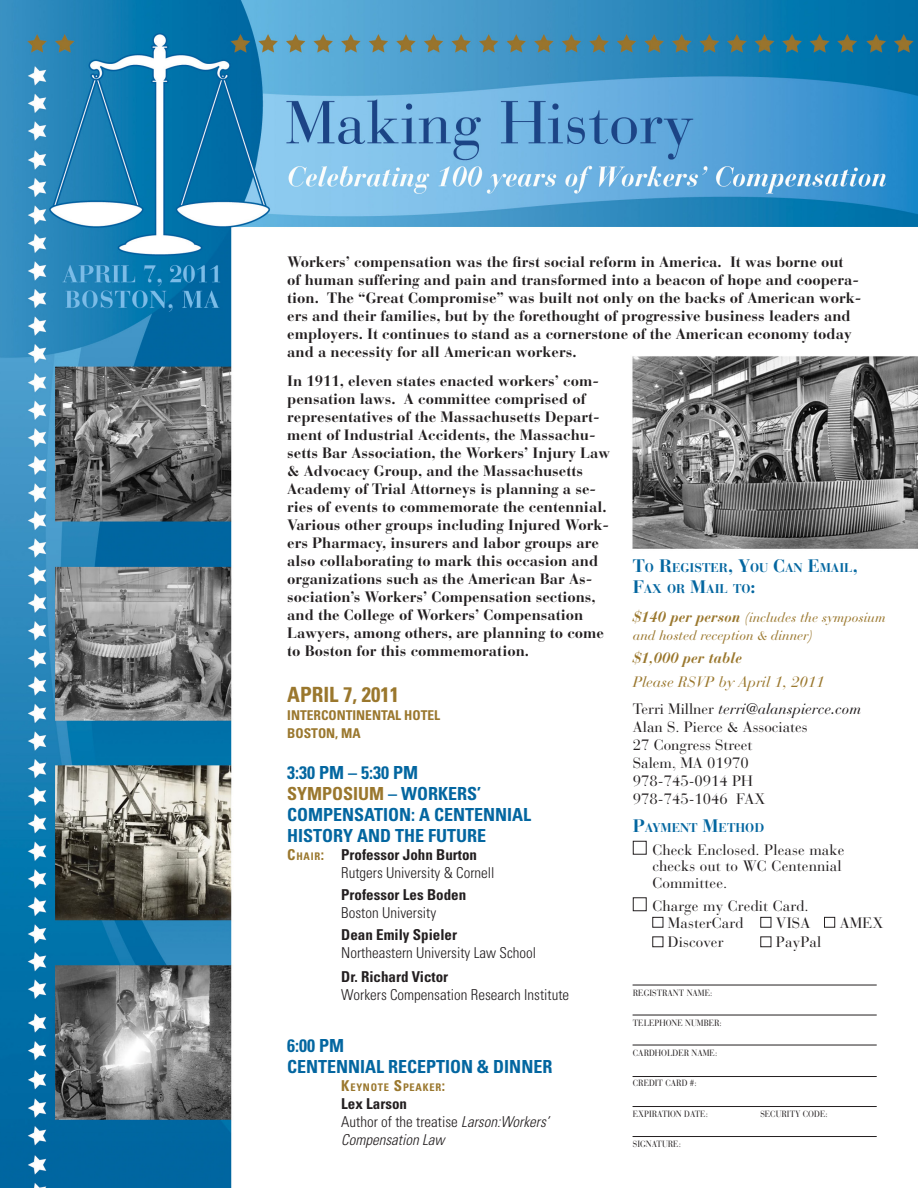
<style>
.page{position:relative;width:918px;height:1188px;background:#fff}
.page>*{position:absolute;margin:0;border:0;box-sizing:border-box;transform-origin:0 0}
.t1{font:700 condensed 21px "Univers";color:#9a772d}
.t2{font:700 condensed 18px/21px "Univers";color:#0366a0}
.t3{font:700 15px/18px "Bauer Bodoni";color:#231f20}
.t4{font:15px/16.5px "Bauer Bodoni";letter-spacing:.005em;color:#231f20}
.t5{font:300 condensed 15px "Univers";color:#231f20}
.t6{font:700 condensed 15px "Univers";color:#231f20}
.t7{font:italic 300 condensed 15px/18px "Univers";color:#231f20}
.t8{font:italic 15px "Bauer Bodoni";color:#231f20}
.t9{font:italic 15px "Bauer Bodoni";color:#9a772d}
.t10{font:italic 700 15px "Bauer Bodoni";color:#9a772d}
.t11{font:italic 13.5px/18px "Bauer Bodoni";color:#9a772d}
.t12{font:700 condensed 13.5px "Univers";color:#9a772d}
.t13{font:700 12.6px/21px "Bauer Bodoni";color:#0366a0}
.t14{font:700 condensed 10.5px "Univers";letter-spacing:.07em;color:#9a772d}
.t15{font:9px "Bauer Bodoni";color:#231f20;scale:.9 1}
.s1{font-size:18px}
.s2{font-weight:700;font-size:15px}
.s3{font-style:normal}
.s4{color:#9a772d}
.s5{font-size:10.5px;color:#9a772d}
.s6{font-size:15px}
.s7{font-weight:700;font-style:normal}
</style>
<div class="page">
<img style="left:0;top:0;width:918px;height:1188px">
<div style="left:633px;top:841px;width:14px;height:14px;border:1px solid #231f20"></div>
<div style="left:633px;top:897px;width:14px;height:14px;border:1px solid #231f20"></div>
<div style="left:652px;top:917px;width:11px;height:11px;border:1px solid #231f20"></div>
<div style="left:760px;top:917px;width:11px;height:11px;border:1px solid #231f20"></div>
<div style="left:824px;top:917px;width:11px;height:11px;border:1px solid #231f20"></div>
<div style="left:652px;top:936px;width:11px;height:11px;border:1px solid #231f20"></div>
<div style="left:760px;top:936px;width:11px;height:11px;border:1px solid #231f20"></div>
<hr style="left:633px;top:1045px;width:243px;height:1px;background:#231f20">
<hr style="left:633px;top:1076px;width:243px;height:1px;background:#231f20">
<hr style="left:633px;top:1106px;width:243px;height:1px;background:#231f20">
<hr style="left:633px;top:1136px;width:243px;height:1px;background:#231f20">
<hr style="left:633px;top:1015px;width:243px;height:1px;background:#231f20">
<hr style="left:633px;top:985px;width:243px;height:1px;background:#231f20">
<p class="t3" style="left:287px;top:252px;width:576px">Workers’ compensation was the first social reform in America. It was borne out<br>of human suffering and pain and transformed into a beacon of hope and coopera&shy;tion. The “Great Compromise” was built not only on the backs of American work&shy;ers and their families, but by the forethought of progressive business leaders and employers. It continues to stand as a cornerstone of the American economy today and a necessity for all American workers.</p>
<p class="t3" style="left:287px;top:371px;width:324px">In 1911, eleven states enacted workers’ com&shy;pensation laws. A committee comprised of representatives of the Massachusetts Depart&shy;ment of Industrial Accidents, the Massachu&shy;setts Bar Association, the Workers’ Injury Law &amp; Advocacy Group, and the Massachusetts Academy of Trial Attorneys is planning a se&shy;ries of events to commemorate the centennial.<br>Various other groups including Injured Work&shy;ers Pharmacy, insurers and labor groups are also collaborating to mark this occasion and organizations such as the American Bar As&shy;sociation’s Workers’ Compensation sections, and the College of Workers’ Compensation Lawyers, among others, are planning to come to Boston for this commemoration.</p>
<p class="t13" style="left:633px;top:557px;width:226px"><span class="s1">T</span>O <span class="s1">R</span>EGISTER<span class="s1">, Y</span>OU <span class="s1">C</span>AN <span class="s1">E</span>MAIL<span class="s1">,<br>F</span>AX OR <span class="s1">M</span>AIL TO<span class="s1">:</span></p>
<p class="t11" style="left:633px;top:608px;width:254px"><span class="s2">$140 per person</span> (includes the symposium and hosted reception &amp; dinner)</p>
<p class="t10" style="left:633px;top:649px;width:111px">$1,000 per table</p>
<p class="t9" style="left:633px;top:673px;width:193px">Please RSVP by April 1, 2011</p>
<p class="t8" style="left:633px;top:700px;width:230px"><span class="s3">Terri Millner</span> terri@alanspierce.com</p>
<p class="t4" style="left:633px;top:719px;width:176px">Alan S. Pierce &amp; Associates</p>
<p class="t4" style="left:633px;top:737px;width:121px">27 Congress Street</p>
<p class="t4" style="left:633px;top:755px;width:117px">Salem, MA 01970</p>
<p class="t4" style="left:633px;top:773px;width:122px">978-745-0914 PH</p>
<p class="t4" style="left:633px;top:791px;width:134px">978-745-1046 FAX</p>
<p class="t13" style="left:633px;top:817px;width:133px"><span class="s1">P</span>AYMENT <span class="s1">M</span>ETHOD</p>
<p class="t4" style="left:652px;top:841px;width:194px">Check Enclosed. Please make checks out to WC Centennial<br>Committee.</p>
<p class="t4" style="left:668px;top:898px;width:142px;text-indent:-16px">Charge my Credit Card.<br>MasterCard</p>
<p class="t1" style="left:287px;top:682px;width:113px">APRIL 7, 2011</p>
<p class="t12" style="left:287px;top:707px;width:154px">INTERCONTINENTAL HOTEL</p>
<p class="t12" style="left:287px;top:725px;width:75px">BOSTON, MA</p>
<p class="t2" style="left:287px;top:762px;width:132px">3:30 PM – 5:30 PM</p>
<p class="t2" style="left:287px;top:783px;width:245px"><span class="s4">SYMPOSIUM</span> – WORKERS’<br>COMPENSATION: A CENTENNIAL<br>HISTORY AND THE FUTURE</p>
<p class="t6" style="left:287px;top:845px;width:191px"><span class="s4">C</span><span class="s5">HAIR</span><span class="s4">:</span> Professor John Burton</p>
<p class="t5" style="left:341px;top:863px;width:155px">Rutgers University &amp; Cornell</p>
<p class="t6" style="left:341px;top:885px;width:126px">Professor Les Boden</p>
<p class="t5" style="left:341px;top:904px;width:96px">Boston University</p>
<p class="t6" style="left:341px;top:926px;width:117px">Dean Emily Spieler</p>
<p class="t5" style="left:341px;top:944px;width:196px">Northeastern University Law School</p>
<p class="t6" style="left:341px;top:967px;width:109px">Dr. Richard Victor</p>
<p class="t5" style="left:341px;top:985px;width:229px">Workers Compensation Research Institute</p>
<p class="t2" style="left:287px;top:1035px;width:58px">6:00 PM</p>
<p class="t2" style="left:287px;top:1056px;width:267px">CENTENNIAL RECEPTION &amp; DINNER</p>
<p class="t14" style="left:341px;top:1081px;width:106px"><span class="s6">K</span>EYNOTE <span class="s6">S</span>PEAKER<span class="s6">:</span></p>
<p class="t7" style="left:341px;top:1095px;width:209px"><span class="s7">Lex Larson<br></span><span class="s3">Author of the treatise</span> Larson:Workers’<br>Compensation Law</p>
<p class="t4" style="left:776px;top:914px;width:36px">VISA</p>
<p class="t4" style="left:840px;top:914px;width:45px">AMEX</p>
<p class="t4" style="left:668px;top:934px;width:57px">Discover</p>
<p class="t4" style="left:776px;top:934px;width:47px">PayPal</p>
<p class="t15" style="left:633px;top:987px;width:90px">REGISTRANT NAME:</p>
<p class="t15" style="left:633px;top:1017px;width:100px">TELEPHONE NUMBER:</p>
<p class="t15" style="left:633px;top:1048px;width:95px">CARDHOLDER NAME:</p>
<p class="t15" style="left:633px;top:1078px;width:72px">CREDIT CARD #:</p>
<p class="t15" style="left:633px;top:1108px;width:85px">EXPIRATION DATE:</p>
<p class="t15" style="left:760px;top:1108px;width:76px">SECURITY CODE:</p>
<p class="t15" style="left:633px;top:1138px;width:55px">SIGNATURE:</p>
</div>
